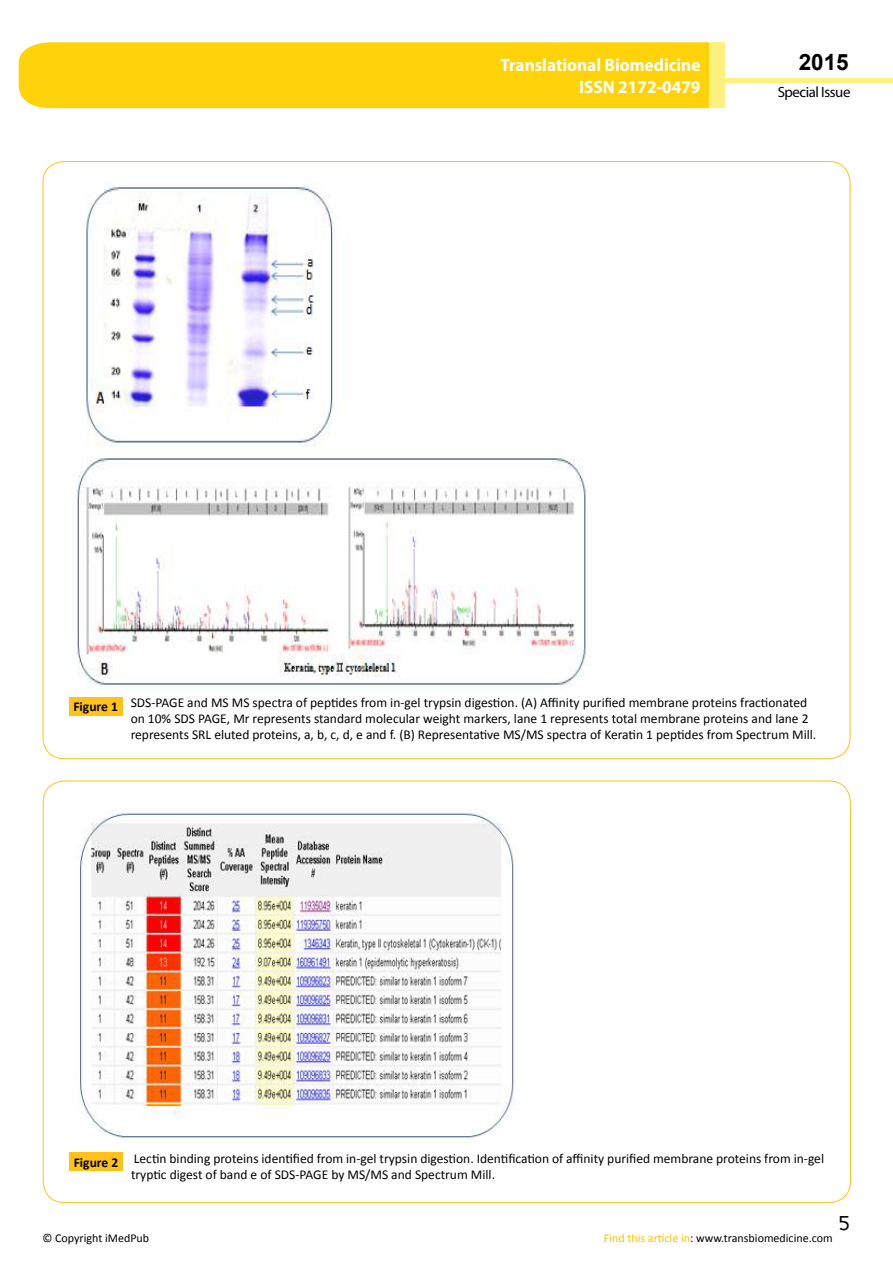
<style>
.page{position:relative;width:893px;height:1263px;background:#fff}
.page>*{position:absolute;margin:0;border:0;box-sizing:border-box;transform-origin:0 0}
.t1{font:25.5px "Tunga";color:#000}
.t2{font:700 22.5px "Arial";color:#000}
.t3{font:700 18px/21.6px "Myriad Pro";color:#fff;text-align:right;scale:.96 1}
.t4{font:14.85px "Myriad Pro";letter-spacing:-.03em;color:#000}
.t5{font:13.5px/16.2px "Calibri";color:#000}
.t6{font:12px "Calibri";color:#000}
.s1{font-weight:700}
.s2{color:#ffc000}
</style>
<div class="page">
<hr style="left:725px;top:78px;width:168px;height:4px;background:#fff180">
<div style="left:19px;top:42px;width:690px;height:66px;background:#ffd20a"></div>
<div style="left:709px;top:42px;width:16px;height:66px;background:#fff180"></div>
<img style="left:77px;top:186px;width:509px;height:500px">
<div style="left:69px;top:697px;width:53px;height:18px;background:#ffc21a"></div>
<img style="left:80px;top:812px;width:434px;height:328px">
<div style="left:69px;top:1152px;width:53px;height:19px;background:#ffc21a"></div>
<h3 class="t3" style="left:517px;top:53px;width:198px">ARCHIVOS DE MEDICINA<br>ISSN 1698-9465</h3>
<h2 class="t2" style="left:799px;top:47px;width:52px">2015</h2>
<h3 class="t3" style="left:501px;top:54px;width:210px">Translational Biomedicine<br>ISSN 2172-0479</h3>
<p class="t4" style="left:778px;top:83px;width:74px">Special Issue</p>
<p class="t5" style="left:131px;top:694px;width:687px;text-indent:-57px"><span class="s1">Figure 1</span> SDS-PAGE and MS MS spectra of peptides from in-gel trypsin digestion. (A) Affinity purified membrane proteins fractionated on 10% SDS PAGE, Mr represents standard molecular weight markers, lane 1 represents total membrane proteins and lane 2 represents SRL eluted proteins, a, b, c, d, e and f. (B) Representative MS/MS spectra of Keratin 1 peptides from Spectrum Mill.</p>
<p class="t5" style="left:131px;top:1150px;width:695px;text-indent:-57px"><span class="s1">Figure 2</span> Lectin binding proteins identified from in-gel trypsin digestion. Identification of affinity purified membrane proteins from in-gel tryptic digest of band e of SDS-PAGE by MS/MS and Spectrum Mill.</p>
<p class="t6" style="left:43px;top:1230px;width:108px">© Copyright iMedPub</p>
<p class="t6" style="left:604px;top:1230px;width:230px"><span class="s2">Find this article in</span>: www.transbiomedicine.com</p>
<h1 class="t1" style="left:839px;top:1206px;width:13px">5</h1>
</div>
